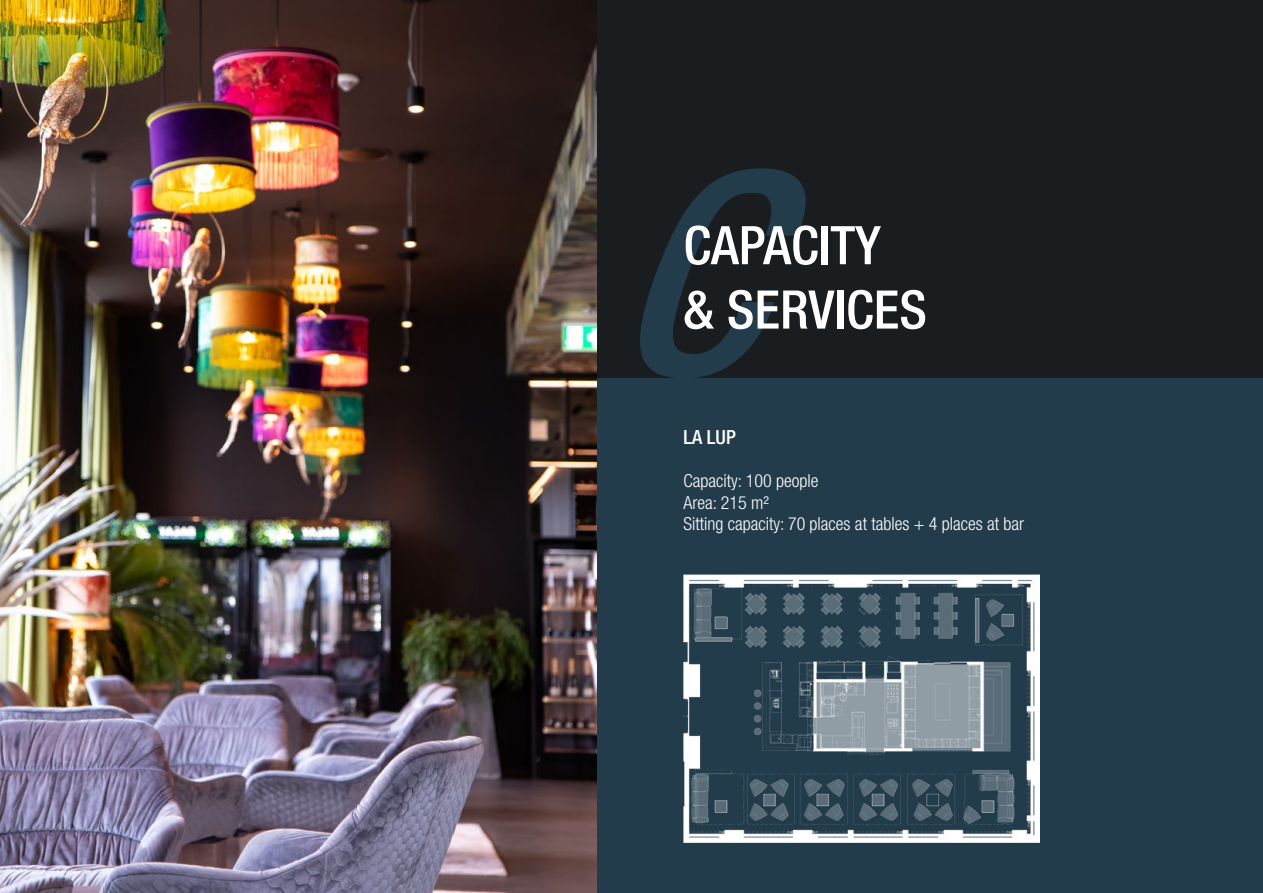
<style>
.page{position:relative;width:1263px;height:893px;background:#191d20}
.page>*{position:absolute;margin:0;border:0;box-sizing:border-box;transform-origin:0 0}
.t1{font:500 condensed 53.25px/64.3px "Helvetica Neue LT Pro";color:#fff}
.t2{font:500 condensed 19.5px "Helvetica Neue LT Pro";color:#fff}
.t3{font:300 condensed 18px "Helvetica Neue LT Pro";color:#fff}
</style>
<div class="page">
<svg style="left:640px;top:168px;width:166px;height:210px"></svg>
<div style="left:585px;top:378px;width:678px;height:515px;background:#233c4b"></div>
<img style="left:0;top:0;width:596px;height:893px">
<img style="left:683px;top:575px;width:356px;height:268px">
<p class="t1" style="left:683px;top:213px;width:245px">CAPACITY<br>&amp; SERVICES</p>
<p class="t2" style="left:683px;top:425px;width:54px">LA LUP</p>
<p class="t3" style="left:683px;top:470px;width:136px">Capacity: 100 people</p>
<p class="t3" style="left:683px;top:492px;width:87px">Area: 215 m²</p>
<p class="t3" style="left:683px;top:514px;width:342px">Sitting capacity: 70 places at tables + 4 places at bar</p>
</div>
